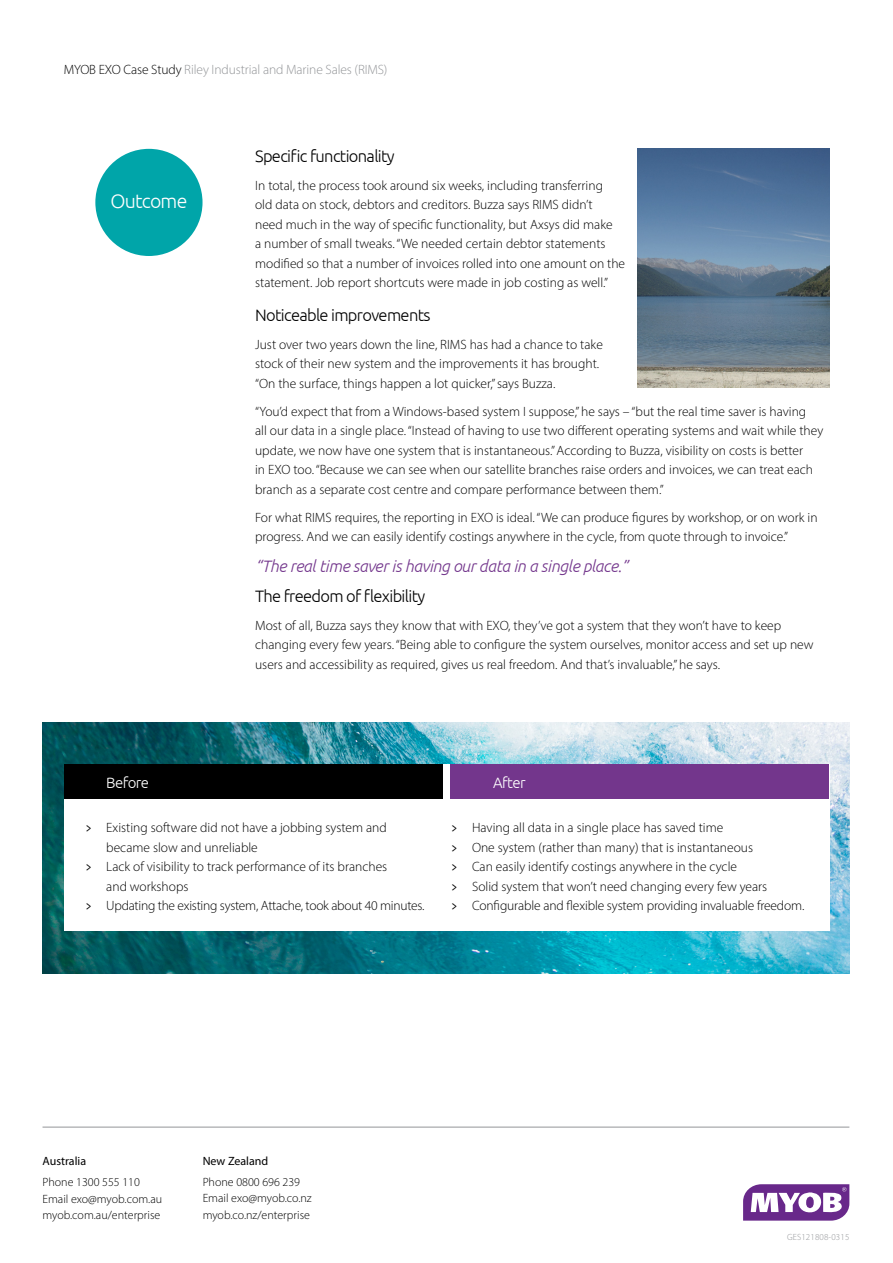
<style>
.page{position:relative;width:893px;height:1263px;background:#fff}
.page>*{position:absolute;margin:0;border:0;box-sizing:border-box;transform-origin:0 0}
.t1{font:300 19.5px "Ubuntu";letter-spacing:-.04em;color:#fff}
.t2{font:300 16.5px "Ubuntu";letter-spacing:-.04em;color:#000}
.t3{font:italic 300 16.5px "Ubuntu";letter-spacing:-.02em;color:#73368c}
.t4{font:300 15px "Ubuntu";letter-spacing:-.04em;color:#fff}
.t5{font:300 13.5px/19.5px "Myriad Pro";color:#000}
.t6{font:300 13.5px "Myriad Pro";letter-spacing:-.02em;color:#000}
.t7{font:300 13.5px "Myriad Pro";letter-spacing:-.01em;color:#939598}
.t8{font:300 12px/16.5px "Myriad Pro";color:#000}
.t9{font:12px "Myriad Pro";color:#000}
.t10{font:300 9px "Myriad Pro";letter-spacing:.015em;color:#939598}
.s1{color:#000}
.s2{font-family:"Router";font-weight:400}
</style>
<div class="page">
<svg style="left:743px;top:1184px;width:106px;height:36px"></svg>
<hr style="left:43px;top:1127px;width:806px;height:1px;background:#939598">
<div style="left:95px;top:149px;width:108px;height:107px;background:#00a5a9;border-radius:50%"></div>
<img style="left:43px;top:722px;width:806px;height:252px">
<div style="left:64px;top:765px;width:765px;height:166px;background:#fff"></div>
<div style="left:64px;top:765px;width:378px;height:34px;background:#000"></div>
<div style="left:451px;top:765px;width:378px;height:34px;background:#73368c"></div>
<img style="left:638px;top:149px;width:191px;height:239px">
<p class="t7" style="left:64px;top:61px;width:325px"><span class="s1">MYOB EXO Case Study</span> Riley Industrial and Marine Sales (RIMS)</p>
<h1 class="t1" style="left:110px;top:189px;width:78px">Outcome</h1>
<p class="t4" style="left:106px;top:773px;width:44px">Before</p>
<p class="t2" style="left:255px;top:146px;width:141px">Specific functionality</p>
<p class="t5" style="left:255px;top:175px;width:371px">In total, the process took around six weeks, including transferring<br>old data on stock, debtors and creditors. Buzza says RIMS didn’t<br>need much in the way of specific functionality, but Axsys did make<br>a number of small tweaks. “We needed certain debtor statements modified so that a number of invoices rolled into one amount on the statement. Job report shortcuts were made in job costing as well.”</p>
<p class="t2" style="left:255px;top:305px;width:177px">Noticeable improvements</p>
<p class="t5" style="left:255px;top:335px;width:349px">Just over two years down the line, RIMS has had a chance to take stock of their new system and the improvements it has brought. “On the surface, things happen a lot quicker,” says Buzza.</p>
<p class="t5" style="left:255px;top:402px;width:570px">“You’d expect that from a Windows-based system I suppose,” he says – “but the real time saver is having<br>all our data in a single place. “Instead of having to use two different operating systems and wait while they update, we now have one system that is instantaneous.” According to Buzza, visibility on costs is better<br>in EXO too. “Because we can see when our satellite branches raise orders and invoices, we can treat each branch as a separate cost centre and compare performance between them.”</p>
<p class="t5" style="left:255px;top:507px;width:564px">For what RIMS requires, the reporting in EXO is ideal. “We can produce figures by workshop, or on work in progress. And we can easily identify costings anywhere in the cycle, from quote through to invoice.”</p>
<p class="t3" style="left:255px;top:557px;width:375px">“The real time saver is having our data in a single place.”</p>
<p class="t2" style="left:255px;top:586px;width:172px">The freedom of flexibility</p>
<p class="t5" style="left:255px;top:616px;width:560px">Most of all, Buzza says they know that with EXO, they’ve got a system that they won’t have to keep changing every few years. “Being able to configure the system ourselves, monitor access and set up new users and accessibility as required, gives us real freedom. And that’s invaluable,” he says.</p>
<p class="t4" style="left:493px;top:773px;width:34px">After</p>
<p class="t5" style="left:85px;top:818px;width:303px"><span class="s2">&gt;</span> Existing software did not have a jobbing system and</p>
<p class="t5" style="left:106px;top:837px;width:153px">became slow and unreliable</p>
<p class="t5" style="left:85px;top:857px;width:304px"><span class="s2">&gt;</span> Lack of visibility to track performance of its branches</p>
<p class="t5" style="left:106px;top:876px;width:84px">and workshops</p>
<p class="t6" style="left:85px;top:897px;width:341px"><span class="s2">&gt;</span> Updating the existing system, Attache, took about 40 minutes.</p>
<p class="t5" style="left:451px;top:818px;width:355px"><span class="s2">&gt;</span> Having all data in a single place has saved time<br><span class="s2">&gt;</span> One system (rather than many) that is instantaneous<br><span class="s2">&gt;</span> Can easily identify costings anywhere in the cycle<br><span class="s2">&gt;</span> Solid system that won’t need changing every few years<br><span class="s2">&gt;</span> Configurable and flexible system providing invaluable freedom.</p>
<p class="t9" style="left:43px;top:1154px;width:45px">Australia</p>
<p class="t8" style="left:43px;top:1174px;width:121px">Phone 1300 555 110<br>Email exo@myob.com.au myob.com.au/enterprise</p>
<p class="t9" style="left:203px;top:1154px;width:67px">New Zealand</p>
<p class="t8" style="left:203px;top:1173px;width:111px">Phone 0800 696 239<br>Email exo@myob.co.nz myob.co.nz/enterprise</p>
<p class="t10" style="left:787px;top:1231px;width:64px">GES121808-0315</p>
</div>
